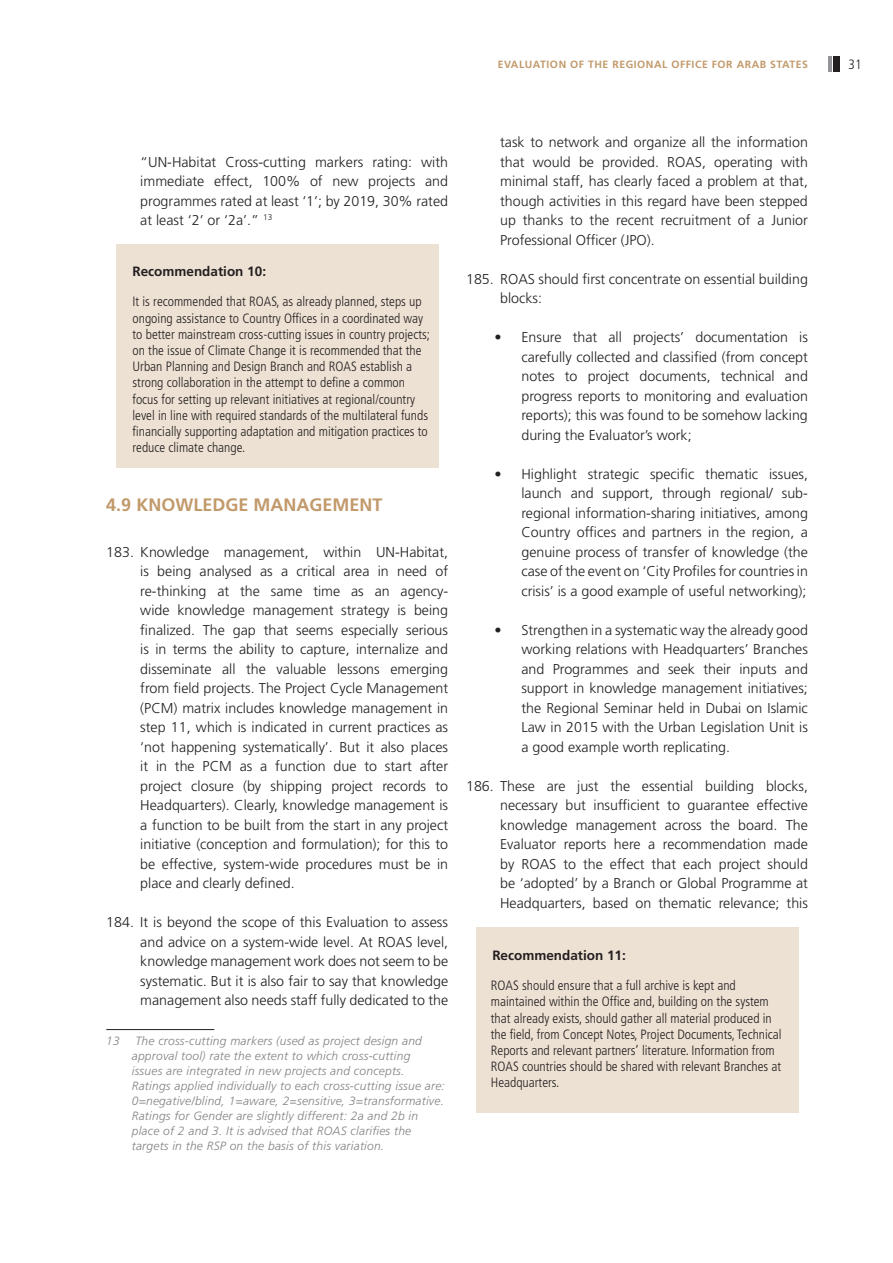
<style>
.page{position:relative;width:893px;height:1263px;background:#fff}
.page>*{position:absolute;margin:0;border:0;box-sizing:border-box;transform-origin:0 0}
.No_Spacing{font:700 18px "Frutiger LT Std";color:#c29a6b}
.t1{font:300 14.25px/19.5px "Frutiger LT Std";color:#231f20;text-align:justify}
.table_text{font:300 condensed 13.5px/16.2px "Frutiger LT Std";color:#231f20}
.table_text-2{font:700 13.5px "Frutiger LT Std";color:#231f20}
.Footnotes{font:italic 300 12px/15px "Frutiger LT Std";letter-spacing:.02em;color:#808285}
.t2{font:700 10.5px "Frutiger LT Std";letter-spacing:.05em;color:#c29a6b}
</style>
<div class="page">
<div style="left:834px;top:56px;width:6px;height:15px;background:#231f20"></div>
<hr style="left:828px;top:56px;width:3px;height:15px;background:#939598">
<hr style="left:106px;top:1029px;width:108px;height:1px;background:#231f20">
<div style="left:116px;top:245px;width:322px;height:223px;background:#ede1d3"></div>
<div style="left:476px;top:927px;width:322px;height:186px;background:#ede1d3"></div>
<p class="t2" style="left:498px;top:58px;width:312px">EVALUATION OF THE REGIONAL OFFICE FOR ARAB STATES</p>
<p class="table_text" style="left:848px;top:56px;width:15px">31</p>
<p class="t1" style="left:140px;top:152px;width:309px">“UN-Habitat Cross-cutting markers rating: with immediate effect, 100% of new projects and programmes rated at least ‘1’; by 2019, 30% rated at least ‘2’ or ‘2a’.” <sup>13</sup></p>
<p class="table_text-2" style="left:133px;top:263px;width:135px">Recommendation 10:</p>
<p class="table_text" style="left:133px;top:294px;width:299px">It is recommended that ROAS, as already planned, steps up ongoing assistance to Country Offices in a coordinated way to better mainstream cross-cutting issues in country projects; on the issue of Climate Change it is recommended that the Urban Planning and Design Branch and ROAS establish a strong collaboration in the attempt to define a common focus for setting up relevant initiatives at regional/country level in line with required standards of the multilateral funds financially supporting adaptation and mitigation practices to reduce climate change.</p>
<p class="No_Spacing" style="left:106px;top:494px;width:278px">4.9 KNOWLEDGE MANAGEMENT</p>
<p class="t1" style="left:140px;top:542px;width:309px;text-indent:-34px">183. Knowledge management, within UN-Habitat, is being analysed as a critical area in need of re-thinking at the same time as an agency&shy;wide knowledge management strategy is being finalized. The gap that seems especially serious is in terms the ability to capture, internalize and disseminate all the valuable lessons emerging from field projects. The Project Cycle Management (PCM) matrix includes knowledge management in step 11, which is indicated in current practices as ‘not happening systematically’. But it also places it in the PCM as a function due to start after project closure (by shipping project records to Headquarters). Clearly, knowledge management is a function to be built from the start in any project initiative (conception and formulation); for this to be effective, system-wide procedures must be in place and clearly defined.</p>
<p class="t1" style="left:140px;top:913px;width:309px;text-indent:-34px">184. It is beyond the scope of this Evaluation to assess and advice on a system-wide level. At ROAS level, knowledge management work does not seem to be systematic. But it is also fair to say that knowledge management also needs staff fully dedicated to the</p>
<p class="Footnotes" style="left:106px;top:1033px;width:15px">13</p>
<p class="Footnotes" style="left:132px;top:1033px;width:315px">The cross-cutting markers (used as project design and approval tool) rate the extent to which cross-cutting<br>issues are integrated in new projects and concepts.<br>Ratings applied individually to each cross-cutting issue are:<br>0=negative/blind, 1=aware, 2=sensitive, 3=transformative.<br>Ratings for Gender are slightly different: 2a and 2b in place of 2 and 3. It is advised that ROAS clarifies the targets in the RSP on the basis of this variation.</p>
<p class="t1" style="left:500px;top:133px;width:309px">task to network and organize all the information that would be provided. ROAS, operating with minimal staff, has clearly faced a problem at that, though activities in this regard have been stepped up thanks to the recent recruitment of a Junior Professional Officer (JPO).</p>
<p class="t1" style="left:500px;top:269px;width:309px;text-indent:-34px">185. ROAS should first concentrate on essential building blocks:</p>
<p class="t1" style="left:521px;top:328px;width:288px;text-indent:-27px">• Ensure that all projects’ documentation is carefully collected and classified (from concept notes to project documents, technical and progress reports to monitoring and evaluation reports); this was found to be somehow lacking during the Evaluator’s work;</p>
<p class="t1" style="left:521px;top:464px;width:288px;text-indent:-27px">• Highlight strategic specific thematic issues, launch and support, through regional/ sub&shy;regional information-sharing initiatives, among Country offices and partners in the region, a genuine process of transfer of knowledge (the case of the event on ‘City Profiles for countries in crisis’ is a good example of useful networking);</p>
<p class="t1" style="left:521px;top:620px;width:288px;text-indent:-27px">• Strengthen in a systematic way the already good working relations with Headquarters’ Branches and Programmes and seek their inputs and support in knowledge management initiatives; the Regional Seminar held in Dubai on Islamic Law in 2015 with the Urban Legislation Unit is a good example worth replicating.</p>
<p class="t1" style="left:500px;top:776px;width:309px;text-indent:-34px">186. These are just the essential building blocks, necessary but insufficient to guarantee effective knowledge management across the board. The Evaluator reports here a recommendation made by ROAS to the effect that each project should be ‘adopted’ by a Branch or Global Programme at Headquarters, based on thematic relevance; this</p>
<p class="table_text-2" style="left:492px;top:947px;width:135px">Recommendation 11:</p>
<p class="table_text" style="left:491px;top:977px;width:292px">ROAS should ensure that a full archive is kept and maintained within the Office and, building on the system that already exists, should gather all material produced in the field, from Concept Notes, Project Documents, Technical Reports and relevant partners’ literature. I nformation from ROAS countries should be shared with relevant Branches at Headquarters.</p>
</div>
